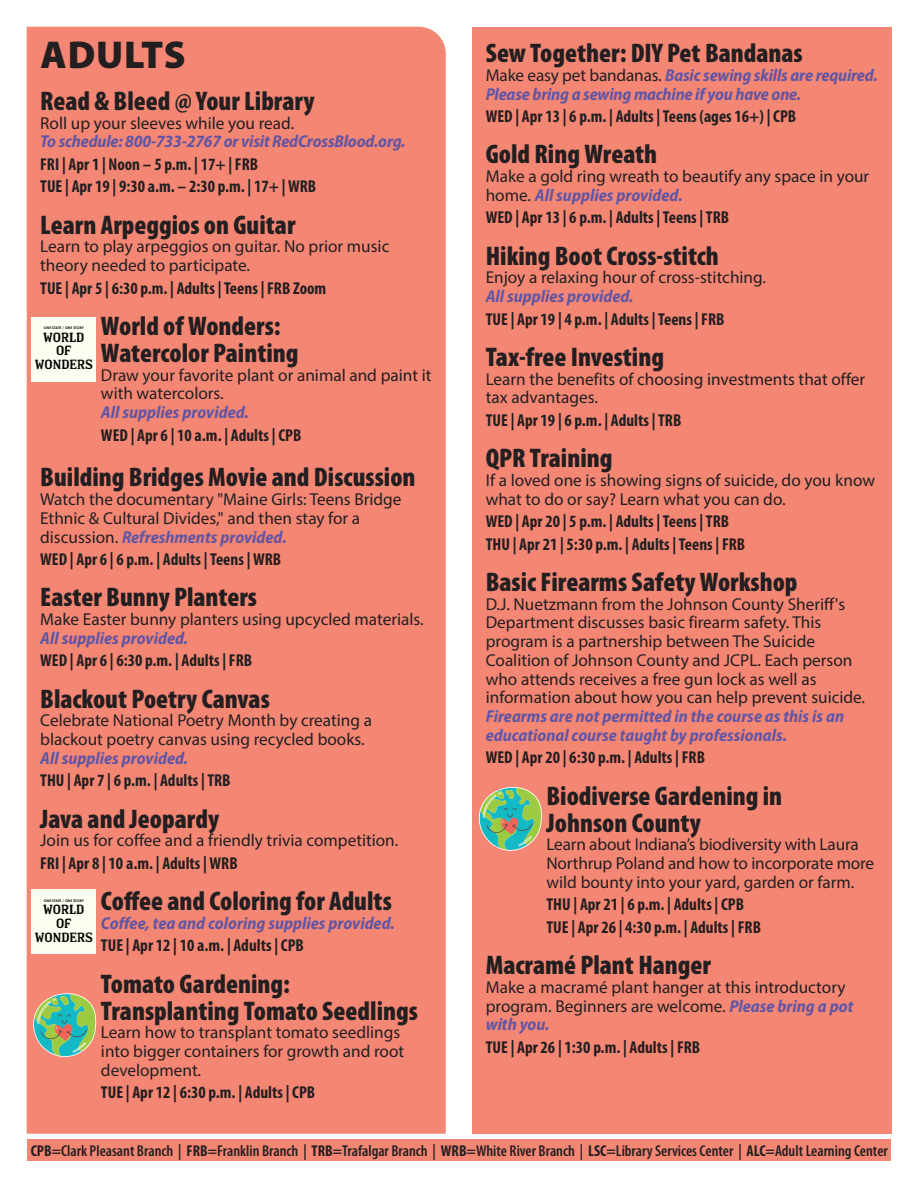
<style>
.page{position:relative;width:918px;height:1188px;background:#fff}
.page>*{position:absolute;margin:0;border:0;box-sizing:border-box;transform-origin:0 0}
.t1{font:900 39px "Myriad Pro";letter-spacing:.02em;color:#231f20}
.t2{font:900 condensed 27px/27px "Myriad Pro";color:#231f20}
.t3{font:17.25px/18.8px "Myriad Pro";color:#231f20}
.t4{font:700 condensed 17.25px/22.5px "Myriad Pro";color:#231f20}
.t5{font:italic 700 semi-condensed 17.25px/18.8px "Myriad Pro";color:#6155a3}
.t6{font:600 condensed 15.75px "Myriad Pro";color:#231f20}
.t7{font:13.2px/13.6px "Los Feliz OT";color:#040503;text-align:center}
.t8{font:700 3.45px "Century Gothic";color:#040503}
.s1{font-weight:700;font-style:italic;font-stretch:semi-condensed;color:#6155a3}
.s2{font-weight:400;font-style:normal;font-stretch:normal;color:#231f20}
.s3{font-weight:700}
</style>
<div class="page">
<div style="left:27px;top:1140px;width:864px;height:21px;background:#f48674"></div>
<div style="left:27px;top:27px;width:419px;height:1107px;background:#f48674"></div>
<svg style="left:33px;top:993px;width:63px;height:65px;background:#89b286"></svg>
<div style="left:31px;top:317px;width:65px;height:65px;background:#fdfdf1"></div>
<div style="left:31px;top:889px;width:65px;height:65px;background:#fdfdf1"></div>
<div style="left:472px;top:27px;width:419px;height:1107px;background:#f48674"></div>
<svg style="left:479px;top:787px;width:63px;height:64px"></svg>
<h1 class="t1" style="left:41px;top:33px;width:147px">ADULTS</h1>
<h2 class="t2" style="left:40px;top:88px;width:276px">Read &amp; Bleed @ Your Library</h2>
<p class="t3" style="left:40px;top:113px;width:256px">Roll up your sleeves while you read.</p>
<p class="t5" style="left:40px;top:133px;width:367px">To schedule: 800-733-2767 or visit RedCrossBlood.org.</p>
<p class="t4" style="left:40px;top:153px;width:278px">FRI | Apr 1 | Noon – 5 p.m. | 17+ | FRB<br>TUE | Apr 19 | 9:30 a.m. – 2:30 p.m. | 17+ | WRB</p>
<h2 class="t2" style="left:40px;top:212px;width:257px">Learn Arpeggios on Guitar</h2>
<p class="t3" style="left:40px;top:237px;width:351px">Learn to play arpeggios on guitar. No prior music theory needed to participate.</p>
<p class="t4" style="left:40px;top:276px;width:288px">TUE | Apr 5 | 6:30 p.m. | Adults | Teens | FRB Zoom</p>
<h2 class="t2" style="left:101px;top:313px;width:199px">World of Wonders:<br>Watercolor Painting</h2>
<p class="t3" style="left:101px;top:365px;width:332px">Draw your favorite plant or animal and paint it with watercolors.</p>
<p class="t5" style="left:101px;top:403px;width:149px">All supplies provided.</p>
<p class="t4" style="left:101px;top:423px;width:202px">WED | Apr 6 | 10 a.m. | Adults | CPB</p>
<h2 class="t2" style="left:40px;top:464px;width:377px">Building Bridges Movie and Discussion</h2>
<p class="t3" style="left:40px;top:490px;width:363px">Watch the documentary "Maine Girls: Teens Bridge<br>Ethnic &amp; Cultural Divides," and then stay for a discussion. <span class="s1">Refreshments provided.</span></p>
<p class="t4" style="left:40px;top:548px;width:242px">WED | Apr 6 | 6 p.m. | Adults | Teens | WRB</p>
<h2 class="t2" style="left:40px;top:584px;width:218px">Easter Bunny Planters</h2>
<p class="t3" style="left:40px;top:610px;width:385px">Make Easter bunny planters using upcycled materials.</p>
<p class="t5" style="left:40px;top:629px;width:149px">All supplies provided.</p>
<p class="t4" style="left:40px;top:649px;width:213px">WED | Apr 6 | 6:30 p.m. | Adults | FRB</p>
<h2 class="t2" style="left:40px;top:686px;width:231px">Blackout Poetry Canvas</h2>
<p class="t3" style="left:40px;top:711px;width:333px">Celebrate National Poetry Month by creating a blackout poetry canvas using recycled books.</p>
<p class="t5" style="left:40px;top:749px;width:149px">All supplies provided.</p>
<p class="t4" style="left:40px;top:769px;width:192px">THU | Apr 7 | 6 p.m. | Adults | TRB</p>
<h2 class="t2" style="left:40px;top:806px;width:180px">Java and Jeopardy</h2>
<p class="t3" style="left:40px;top:831px;width:360px">Join us for coffee and a friendly trivia competition.</p>
<p class="t4" style="left:40px;top:852px;width:199px">FRI | Apr 8 | 10 a.m. | Adults | WRB</p>
<h2 class="t2" style="left:101px;top:888px;width:292px">Coffee and Coloring for Adults</h2>
<p class="t5" style="left:101px;top:914px;width:295px">Coffee, tea and coloring supplies provided.</p>
<p class="t4" style="left:101px;top:934px;width:204px">TUE | Apr 12 | 10 a.m. | Adults | CPB</p>
<h2 class="t2" style="left:101px;top:971px;width:318px">Tomato Gardening:<br>Transplanting Tomato Seedlings</h2>
<p class="t3" style="left:101px;top:1023px;width:305px">Learn how to transplant tomato seedlings into bigger containers for growth and root development.</p>
<p class="t4" style="left:101px;top:1081px;width:216px">TUE | Apr 12 | 6:30 p.m. | Adults | CPB</p>
<p class="t8" style="left:44px;top:326px;width:42px">ONE STATE / ONE STORY</p>
<p class="t7" style="left:35px;top:330px;width:60px">WORLD<br>OF<br>WONDERS</p>
<p class="t8" style="left:44px;top:898px;width:42px">ONE STATE / ONE STORY</p>
<p class="t7" style="left:35px;top:902px;width:60px">WORLD<br>OF<br>WONDERS</p>
<h2 class="t2" style="left:486px;top:40px;width:319px">Sew Together: DIY Pet Bandanas</h2>
<p class="t5" style="left:486px;top:66px;width:393px"><span class="s2">Make easy pet bandanas.</span> Basic sewing skills are required.<br>Please bring a sewing machine if you have one.</p>
<p class="t4" style="left:486px;top:105px;width:312px">WED | Apr 13 | 6 p.m. | Adults | Teens (ages 16+) | CPB</p>
<h2 class="t2" style="left:486px;top:141px;width:173px">Gold Ring Wreath</h2>
<p class="t3" style="left:486px;top:167px;width:385px">Make a gold ring wreath to beautify any space in your home. <span class="s1">All supplies provided.</span></p>
<p class="t4" style="left:486px;top:206px;width:245px">WED | Apr 13 | 6 p.m. | Adults | Teens | TRB</p>
<h2 class="t2" style="left:486px;top:243px;width:235px">Hiking Boot Cross-stitch</h2>
<p class="t3" style="left:486px;top:268px;width:282px">Enjoy a relaxing hour of cross-stitching.</p>
<p class="t5" style="left:486px;top:287px;width:149px">All supplies provided.</p>
<p class="t4" style="left:486px;top:307px;width:240px">TUE | Apr 19 | 4 p.m. | Adults | Teens | FRB</p>
<h2 class="t2" style="left:486px;top:344px;width:180px">Tax-free Investing</h2>
<p class="t3" style="left:486px;top:369px;width:381px">Learn the benefits of choosing investments that offer tax advantages.</p>
<p class="t4" style="left:486px;top:409px;width:197px">TUE | Apr 19 | 6 p.m. | Adults | TRB</p>
<h2 class="t2" style="left:486px;top:445px;width:128px">QPR Training</h2>
<p class="t3" style="left:486px;top:470px;width:391px">If a loved one is showing signs of suicide, do you know what to do or say? Learn what you can do.</p>
<p class="t4" style="left:486px;top:510px;width:261px">WED | Apr 20 | 5 p.m. | Adults | Teens | TRB<br>THU | Apr 21 | 5:30 p.m. | Adults | Teens | FRB</p>
<h2 class="t2" style="left:486px;top:569px;width:313px">Basic Firearms Safety Workshop</h2>
<p class="t3" style="left:486px;top:594px;width:381px">D.J. Nuetzmann from the Johnson County Sheriff's Department discusses basic firearm safety. This program is a partnership between The Suicide Coalition of Johnson County and JCPL. Each person who attends receives a free gun lock as well as information about how you can help prevent suicide.</p>
<p class="t5" style="left:486px;top:707px;width:360px">Firearms are not permitted in the course as this is an educational course taught by professionals.</p>
<p class="t4" style="left:486px;top:746px;width:221px">WED | Apr 20 | 6:30 p.m. | Adults | FRB</p>
<h2 class="t2" style="left:546px;top:783px;width:237px">Biodiverse Gardening in<br>Johnson County</h2>
<p class="t3" style="left:546px;top:835px;width:329px">Learn about Indiana’s biodiversity with Laura<br>Northrup Poland and how to incorporate more wild bounty into your yard, garden or farm.</p>
<p class="t4" style="left:546px;top:893px;width:216px">THU | Apr 21 | 6 p.m. | Adults | CPB<br>TUE | Apr 26 | 4:30 p.m. | Adults | FRB</p>
<h2 class="t2" style="left:486px;top:952px;width:227px">Macramé Plant Hanger</h2>
<p class="t3" style="left:486px;top:977px;width:369px">Make a macramé plant hanger at this introductory program. Beginners are welcome. <span class="s1">Please bring a pot with you.</span></p>
<p class="t4" style="left:486px;top:1036px;width:216px">TUE | Apr 26 | 1:30 p.m. | Adults | FRB</p>
<p class="t6" style="left:31px;top:1143px;width:859px"><span class="s3">CPB=</span>Clark Pleasant Branch | <span class="s3">FRB=</span>Franklin Branch | <span class="s3">TRB=</span>Trafalgar Branch | <span class="s3">WRB=</span>White River Branch | <span class="s3">LSC=</span>Library Services Center | <span class="s3">ALC=</span>Adult Learning Center</p>
</div>
